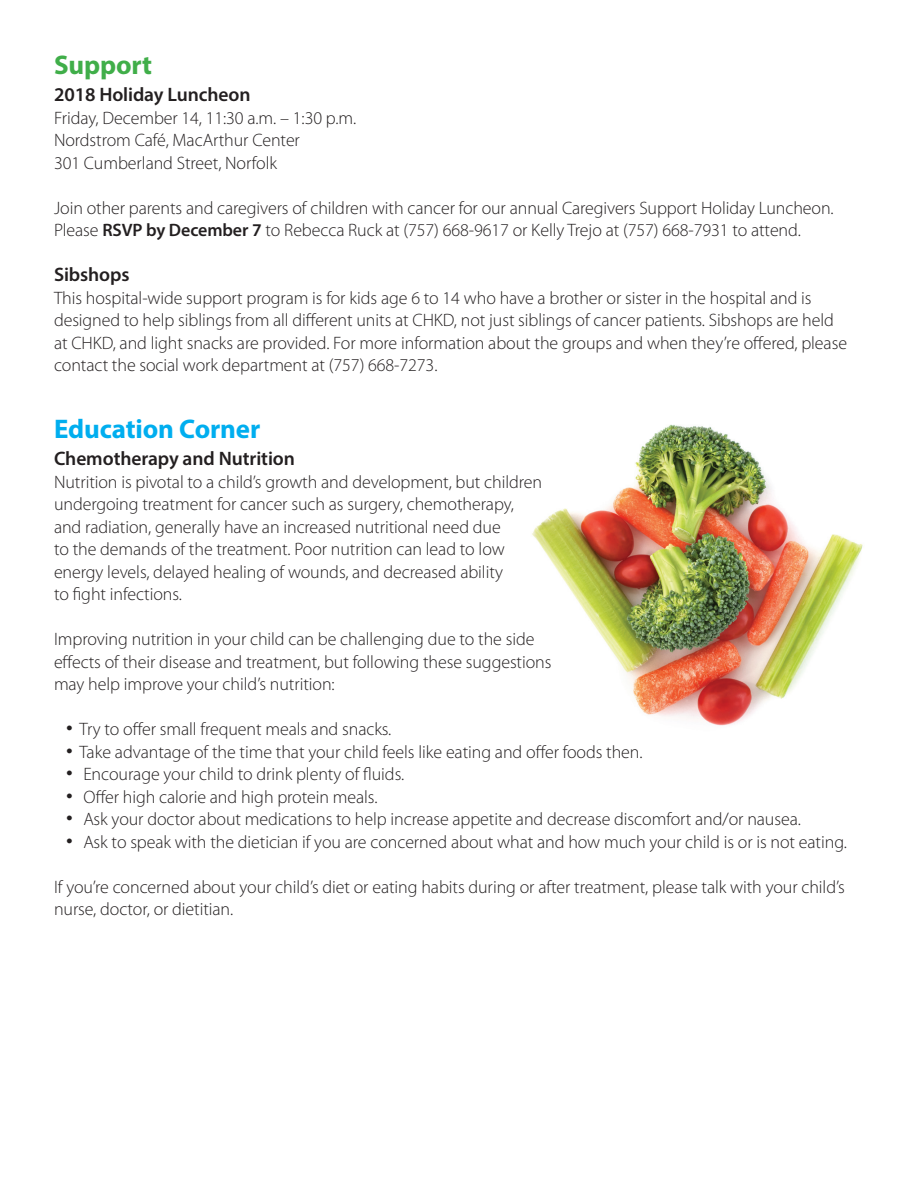
<style>
.page{position:relative;width:918px;height:1188px;background:#fff}
.page>*{position:absolute;margin:0;border:0;box-sizing:border-box;transform-origin:0 0}
.t1{font:700 27px "Myriad Pro";letter-spacing:-.005em;color:#00aeef}
.t2{font:700 27px "Myriad Pro";letter-spacing:-.005em;color:#40ae49}
.t3{font:600 19.5px "Myriad Pro";letter-spacing:-.005em;color:#231f20}
.t4{font:300 18px/22.5px "Myriad Pro";letter-spacing:-.005em;color:#231f20}
.s1{font-weight:600}
.s2{font-size:27px}
</style>
<div class="page">
<img style="left:532px;top:424px;width:331px;height:302px">
<p class="t2" style="left:54px;top:48px;width:100px">Support</p>
<p class="t3" style="left:54px;top:82px;width:198px">2018 Holiday Luncheon</p>
<p class="t4" style="left:54px;top:106px;width:304px">Friday, December 14, 11:30 a.m. – 1:30 p.m.</p>
<p class="t4" style="left:54px;top:129px;width:247px">Nordstrom Café, MacArthur Center</p>
<p class="t4" style="left:54px;top:151px;width:225px">301 Cumberland Street, Norfolk</p>
<p class="t4" style="left:54px;top:196px;width:781px">Join other parents and caregivers of children with cancer for our annual Caregivers Support Holiday Luncheon.<br>Please <span class="s1">RSVP by December 7</span> to Rebecca Ruck at (757) 668-9617 or Kelly Trejo at (757) 668-7931 to attend.</p>
<p class="t3" style="left:54px;top:262px;width:77px">Sibshops</p>
<p class="t4" style="left:54px;top:286px;width:795px">This hospital-wide support program is for kids age 6 to 14 who have a brother or sister in the hospital and is designed to help siblings from all different units at CHKD, not just siblings of cancer patients. Sibshops are held at CHKD, and light snacks are provided. For more information about the groups and when they’re offered, please contact the social work department at (757) 668-7273.</p>
<p class="t1" style="left:54px;top:412px;width:208px">Education Corner</p>
<p class="t3" style="left:54px;top:446px;width:242px">Chemotherapy and Nutrition</p>
<p class="t4" style="left:54px;top:471px;width:490px">Nutrition is pivotal to a child’s growth and development, but children</p>
<p class="t4" style="left:54px;top:493px;width:462px">undergoing treatment for cancer such as surgery, chemotherapy,</p>
<p class="t4" style="left:54px;top:516px;width:448px">and radiation, generally have an increased nutritional need due</p>
<p class="t4" style="left:54px;top:538px;width:452px">to the demands of the treatment. Poor nutrition can lead to low</p>
<p class="t4" style="left:54px;top:561px;width:450px">energy levels, delayed healing of wounds, and decreased ability</p>
<p class="t4" style="left:54px;top:583px;width:130px">to fight infections.</p>
<p class="t4" style="left:54px;top:628px;width:482px">Improving nutrition in your child can be challenging due to the side</p>
<p class="t4" style="left:54px;top:651px;width:499px">effects of their disease and treatment, but following these suggestions</p>
<p class="t4" style="left:54px;top:673px;width:282px">may help improve your child’s nutrition:</p>
<p class="t4" style="left:66px;top:718px;width:327px"><span class="s2">•</span> Try to offer small frequent meals and snacks.</p>
<p class="t4" style="left:66px;top:741px;width:578px"><span class="s2">•</span> Take advantage of the time that your child feels like eating and offer foods then.</p>
<p class="t4" style="left:66px;top:763px;width:340px"><span class="s2">•</span> Encourage your child to drink plenty of fluids.</p>
<p class="t4" style="left:66px;top:786px;width:313px"><span class="s2">•</span> Offer high calorie and high protein meals.</p>
<p class="t4" style="left:66px;top:808px;width:736px"><span class="s2">•</span> Ask your doctor about medications to help increase appetite and decrease discomfort and/or nausea.</p>
<p class="t4" style="left:66px;top:831px;width:782px"><span class="s2">•</span> Ask to speak with the dietician if you are concerned about what and how much your child is or is not eating.</p>
<p class="t4" style="left:54px;top:876px;width:792px">If you’re concerned about your child’s diet or eating habits during or after treatment, please talk with your child’s nurse, doctor, or dietitian.</p>
</div>
